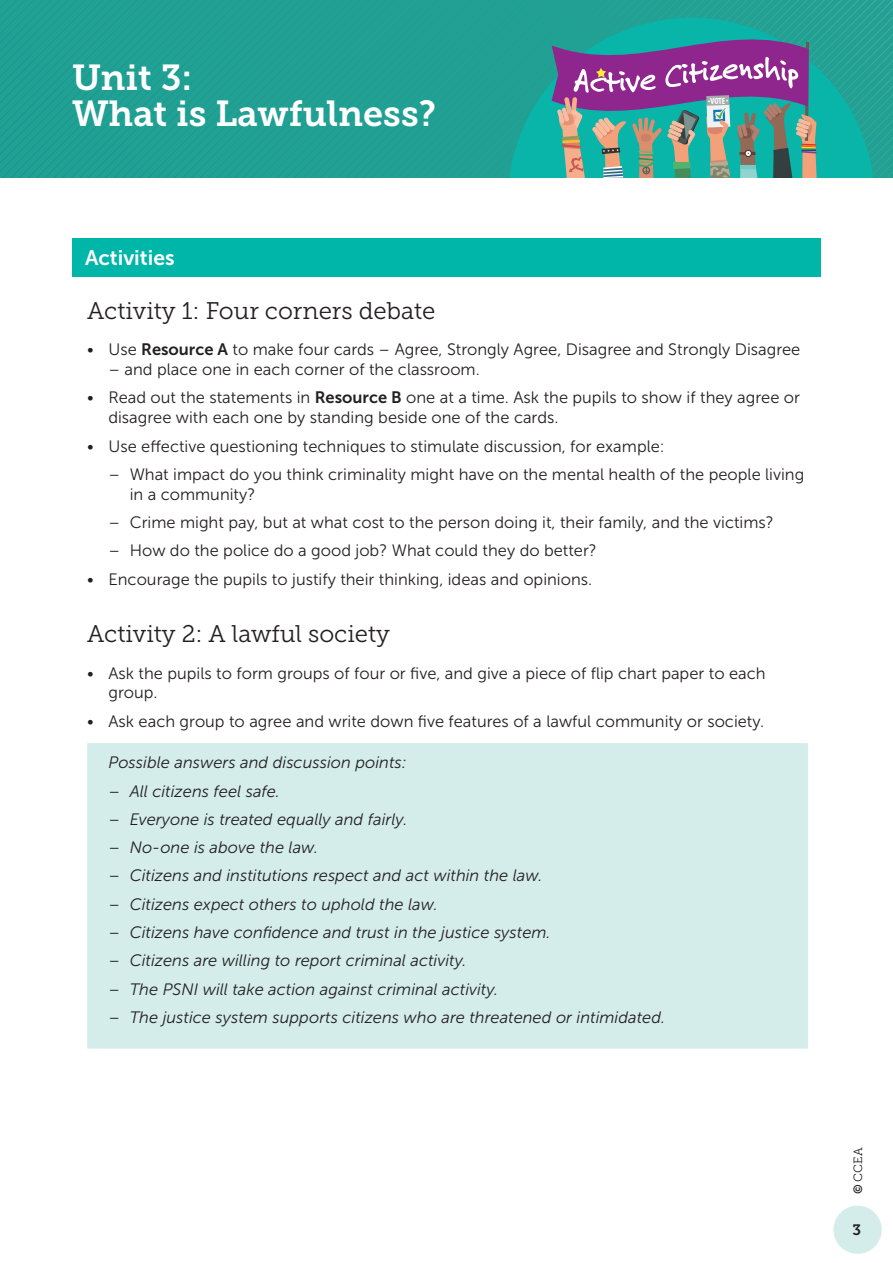
<style>
.page{position:relative;width:893px;height:1263px;background:#fff}
.page>*{position:absolute;margin:0;border:0;box-sizing:border-box;transform-origin:0 0}
.t1{font:36px "Museo Slab 700";color:#fff}
.t2{font:24px "Museo Slab 300";color:#231f20}
.Table_H1{font:21px "Museo Sans 700";color:#fff}
.t3{font:16.5px/19.8px "Museo Sans 300";color:#231f20}
.Inset_Italics{font:italic 16.5px "Museo Sans 300";color:#231f20}
.t4{font:15px "Museo Slab 700";color:#231f20}
.t5{font:12px "Museo Slab 300";color:#231f20}
.t6{font:700 condensed 9px "Myriad Pro";color:#fff}
.s1{font-family:"Museo Sans 700"}
.s2{font-style:normal}
</style>
<div class="page">
<svg style="left:0;top:0;width:893px;height:178px;background:#319894"></svg>
<div style="left:833px;top:1205px;width:49px;height:49px;background:#d4edea;border-radius:50%"></div>
<div style="left:87px;top:743px;width:721px;height:305px;background:#d4edea"></div>
<div style="left:72px;top:238px;width:749px;height:38px;background:#00b6a9"></div>
<h1 class="t1" style="left:72px;top:57px;width:122px">Unit 3:</h1>
<h1 class="t1" style="left:72px;top:93px;width:365px">What is Lawfulness?</h1>
<p class="Table_H1" style="left:85px;top:246px;width:91px">Activities</p>
<p class="t6" style="left:710px;top:96px;width:16px;rotate:-2deg">VOTE</p>
<h2 class="t2" style="left:87px;top:297px;width:350px">Activity 1: Four corners debate</h2>
<p class="t3" style="left:87px;top:340px;width:715px">• Use <span class="s1">Resource A</span> to make four cards – Agree, Strongly Agree, Disagree and Strongly Disagree</p>
<p class="t3" style="left:108px;top:360px;width:373px">– and place one in each corner of the classroom.</p>
<p class="t3" style="left:108px;top:388px;width:693px;text-indent:-21px">• Read out the statements in <span class="s1">Resource B</span> one at a time. Ask the pupils to show if they agree or disagree with each one by standing beside one of the cards.</p>
<p class="t3" style="left:87px;top:436px;width:579px">• Use effective questioning techniques to stimulate discussion, for example:</p>
<p class="t3" style="left:130px;top:464px;width:676px;text-indent:-21px">– What impact do you think criminality might have on the mental health of the people living in a community?</p>
<p class="t3" style="left:108px;top:512px;width:667px">– Crime might pay, but at what cost to the person doing it, their family, and the victims?</p>
<p class="t3" style="left:108px;top:541px;width:490px">– How do the police do a good job? What could they do better?</p>
<p class="t3" style="left:87px;top:569px;width:506px">• Encourage the pupils to justify their thinking, ideas and opinions.</p>
<h2 class="t2" style="left:87px;top:620px;width:304px">Activity 2: A lawful society</h2>
<p class="t3" style="left:108px;top:663px;width:659px;text-indent:-21px">• Ask the pupils to form groups of four or five, and give a piece of flip chart paper to each group.</p>
<p class="t3" style="left:87px;top:711px;width:679px">• Ask each group to agree and write down five features of a lawful community or society.</p>
<p class="Inset_Italics" style="left:108px;top:754px;width:300px">Possible answers and discussion points:</p>
<p class="Inset_Italics" style="left:108px;top:782px;width:173px"><span class="s2">–</span> All citizens feel safe.</p>
<p class="Inset_Italics" style="left:108px;top:810px;width:300px"><span class="s2">–</span> Everyone is treated equally and fairly.</p>
<p class="Inset_Italics" style="left:108px;top:839px;width:211px"><span class="s2">–</span> No-one is above the law.</p>
<p class="Inset_Italics" style="left:108px;top:867px;width:436px"><span class="s2">–</span> Citizens and institutions respect and act within the law.</p>
<p class="Inset_Italics" style="left:108px;top:895px;width:331px"><span class="s2">–</span> Citizens expect others to uphold the law.</p>
<p class="Inset_Italics" style="left:108px;top:923px;width:444px"><span class="s2">–</span> Citizens have confidence and trust in the justice system.</p>
<p class="Inset_Italics" style="left:108px;top:952px;width:360px"><span class="s2">–</span> Citizens are willing to report criminal activity.</p>
<p class="Inset_Italics" style="left:108px;top:980px;width:391px"><span class="s2">–</span> The PSNI will take action against criminal activity.</p>
<p class="Inset_Italics" style="left:108px;top:1008px;width:558px"><span class="s2">–</span> The justice system supports citizens who are threatened or intimidated.</p>
<p class="t5" style="left:851px;top:1194px;width:49px;rotate:-90deg"><span class="s1">©</span> CCEA</p>
<p class="t4" style="left:852px;top:1221px;width:10px">3</p>
</div>
